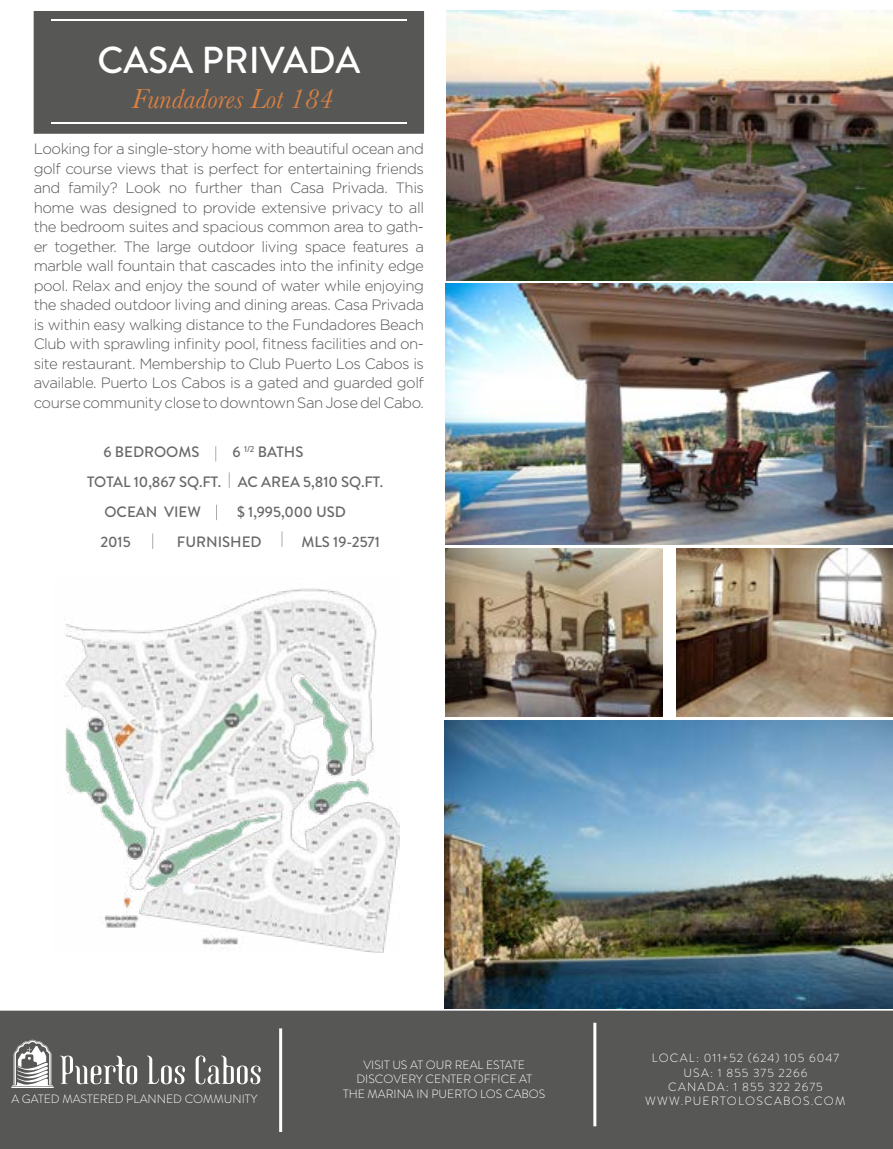
<style>
.page{position:relative;width:893px;height:1149px;background:#fff}
.page>*{position:absolute;margin:0;border:0;box-sizing:border-box;transform-origin:0 0}
.t1{font:500 37.5px "Brandon Grotesque";color:#fff}
.t2{font:italic 28.5px "Baskerville";color:#d88042}
.t3{font:300 15px/19.5px "Gotham";letter-spacing:-.03em;color:#575756;text-align:justify}
.t4{font:500 15px "Brandon Grotesque";color:#696767}
.t5{font:300 12px/14.4px "Brandon Grotesque";color:#fff;text-align:center}
.t6{font:300 12px/14.4px "Brandon Grotesque";letter-spacing:.095em;color:#fff;text-align:center}
.s1{color:#fff}
</style>
<div class="page">
<div style="left:0;top:1011px;width:893px;height:137px;background:#575756"></div>
<div style="left:0;top:1010px;width:893px;height:138px;border:2px solid #575756"></div>
<div style="left:34px;top:11px;width:390px;height:123px;background:#575756;border:2px solid #575756"></div>
<hr style="left:51px;top:123px;width:356px;height:1px;background:#fff">
<hr style="left:51px;top:19px;width:356px;height:1px;background:#fff">
<svg style="left:60px;top:1055px;width:77px;height:28px"></svg>
<svg style="left:147px;top:1055px;width:38px;height:28px"></svg>
<svg style="left:196px;top:1055px;width:65px;height:28px"></svg>
<hr style="left:11px;top:1086px;width:43px;height:1px;background:#fff">
<svg style="left:13px;top:1039px;width:39px;height:46px"></svg>
<img style="left:446px;top:11px;width:447px;height:269px">
<img style="left:445px;top:283px;width:448px;height:261px">
<img style="left:445px;top:549px;width:217px;height:166px">
<img style="left:676px;top:549px;width:217px;height:166px">
<img style="left:444px;top:720px;width:449px;height:288px">
<hr style="left:279px;top:1028px;width:3px;height:103px;background:#fff">
<hr style="left:593px;top:1022px;width:3px;height:103px;background:#fff">
<svg style="left:229px;top:472px;width:1px;height:15px"></svg>
<svg style="left:216px;top:504px;width:1px;height:16px"></svg>
<svg style="left:215px;top:446px;width:1px;height:15px"></svg>
<svg style="left:152px;top:533px;width:1px;height:16px"></svg>
<svg style="left:282px;top:531px;width:1px;height:15px"></svg>
<img style="left:65px;top:588px;width:335px;height:363px">
<h1 class="t1" style="left:97px;top:34px;width:265px">CASA PRIVADA</h1>
<h2 class="t2" style="left:132px;top:79px;width:203px">Fundadores Lot 184</h2>
<p class="t3" style="left:34px;top:139px;width:392px">Looking for a single-story home with beautiful ocean and golf course views that is perfect for entertaining friends and family? Look no further than Casa Privada. This home was designed to provide extensive privacy to all the bedroom suites and spacious common area to gath&shy;er together. The large outdoor living space features a marble wall fountain that cascades into the infinity edge pool. Relax and enjoy the sound of water while enjoying the shaded outdoor living and dining areas. Casa Privada is within easy walking distance to the Fundadores Beach Club with sprawling infinity pool, fitness facilities and on&shy;site restaurant. Membership to Club Puerto Los Cabos is available. Puerto Los Cabos is a gated and guarded golf course community close to downtown San Jose del Cabo.</p>
<p class="t4" style="left:103px;top:441px;width:98px">6 BEDROOMS</p>
<p class="t4" style="left:233px;top:441px;width:96px">6 <sup>1/2</sup> BATHS<span class="s1">____</span></p>
<p class="t4" style="left:87px;top:471px;width:298px">TOTAL 10,867 SQ.FT. AC AREA 5,810 SQ.FT.</p>
<p class="t4" style="left:104px;top:501px;width:98px">OCEAN VIEW</p>
<p class="t4" style="left:237px;top:501px;width:110px">$ 1,995,000 USD</p>
<p class="t4" style="left:100px;top:531px;width:32px">2015</p>
<p class="t4" style="left:177px;top:531px;width:86px">FURNISHED</p>
<p class="t4" style="left:301px;top:531px;width:80px">MLS 19-2571</p>
<p class="t5" style="left:11px;top:1091px;width:248px">A GATED MASTERED PLANNED COMMUNITY</p>
<p class="t5" style="left:343px;top:1057px;width:204px">VISIT US AT OUR REAL ESTATE<br>DISCOVERY CENTER OFFICE AT<br>THE MARINA IN PUERTO LOS CABOS</p>
<p class="t6" style="left:645px;top:1050px;width:202px">LOCAL: 011+52 (624) 105 6047<br>USA: 1 855 375 2266<br>CANADA: 1 855 322 2675<br>WWW.PUERTOLOSCABOS.COM</p>
</div>
